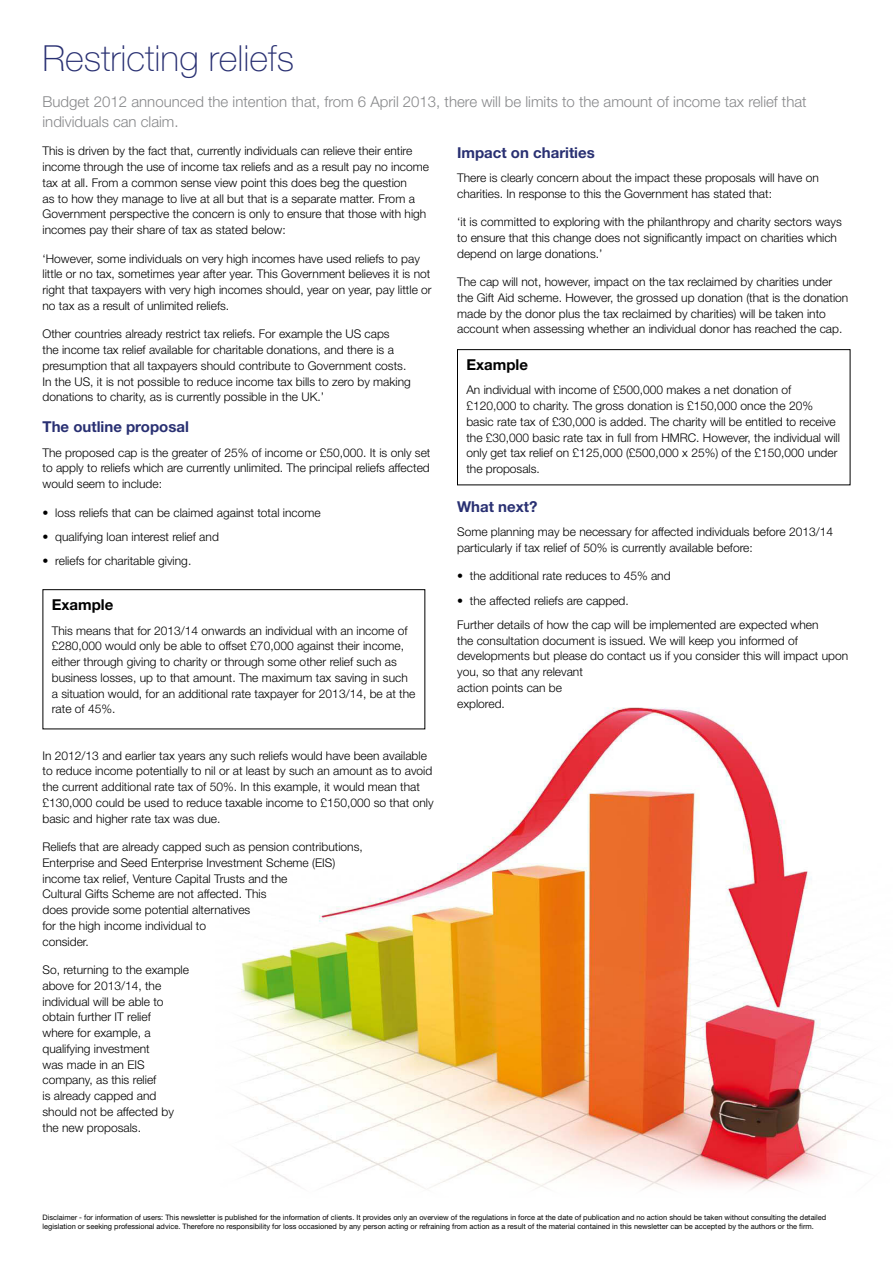
<style>
.page{position:relative;width:893px;height:1263px;background:#fff}
.page>*{position:absolute;margin:0;border:0;box-sizing:border-box;transform-origin:0 0}
.t1{font:100 36px "Helvetica Neue";color:#293072}
.t2{font:300 15px/19.5px "Helvetica Neue";color:#87888a}
.t3{font:700 15px "Helvetica Neue";color:#293072}
.t4{font:700 15px "Helvetica Neue";color:#000}
.t5{font:300 12px/15.8px "Helvetica Neue";color:#000}
.t6{font:7.5px/9px "Helvetica Neue";color:#000}
</style>
<div class="page">
<img style="left:215px;top:690px;width:653px;height:500px">
<div style="left:43px;top:589px;width:382px;height:140px;border:1px solid #000"></div>
<div style="left:457px;top:349px;width:393px;height:136px;border:1px solid #000"></div>
<h1 class="t1" style="left:43px;top:38px;width:253px">Restricting reliefs</h1>
<p class="t2" style="left:43px;top:92px;width:766px">Budget 2012 announced the intention that, from 6 April 2013, there will be limits to the amount of income tax relief that individuals can claim.</p>
<p class="t5" style="left:43px;top:143px;width:388px">This is driven by the fact that, currently individuals can relieve their entire income through the use of income tax reliefs and as a result pay no income tax at all. From a common sense view point this does beg the question<br>as to how they manage to live at all but that is a separate matter. From a Government perspective the concern is only to ensure that those with high incomes pay their share of tax as stated below:</p>
<p class="t5" style="left:43px;top:250px;width:391px">‘However, some individuals on very high incomes have used reliefs to pay little or no tax, sometimes year after year. This Government believes it is not right that taxpayers with very high incomes should, year on year, pay little or no tax as a result of unlimited reliefs.</p>
<p class="t5" style="left:43px;top:326px;width:370px">Other countries already restrict tax reliefs. For example the US caps<br>the income tax relief available for charitable donations, and there is a presumption that all taxpayers should contribute to Government costs.<br>In the US, it is not possible to reduce income tax bills to zero by making donations to charity, as is currently possible in the UK.’</p>
<p class="t3" style="left:43px;top:418px;width:148px">The outline proposal</p>
<p class="t5" style="left:43px;top:444px;width:389px;text-align:justify">The proposed cap is the greater of 25% of income or £50,000. It is only set to apply to reliefs which are currently unlimited. The principal reliefs affected would seem to include:</p>
<p class="t5" style="left:43px;top:504px;width:280px">• loss reliefs that can be claimed against total income</p>
<p class="t5" style="left:43px;top:528px;width:178px">• qualifying loan interest relief and</p>
<p class="t5" style="left:43px;top:553px;width:150px">• reliefs for charitable giving.</p>
<p class="t4" style="left:52px;top:596px;width:63px">Example</p>
<p class="t5" style="left:52px;top:622px;width:365px">This means that for 2013/14 onwards an individual with an income of £280,000 would only be able to offset £70,000 against their income, either through giving to charity or through some other relief such as business losses, up to that amount. The maximum tax saving in such a situation would, for an additional rate taxpayer for 2013/14, be at the rate of 45%.</p>
<p class="t5" style="left:43px;top:747px;width:393px">In 2012/13 and earlier tax years any such reliefs would have been available to reduce income potentially to nil or at least by such an amount as to avoid the current additional rate tax of 50%. In this example, it would mean that £130,000 could be used to reduce taxable income to £150,000 so that only basic and higher rate tax was due.</p>
<p class="t5" style="left:43px;top:839px;width:322px">Reliefs that are already capped such as pension contributions, Enterprise and Seed Enterprise Investment Scheme (EIS) income tax relief, Venture Capital Trusts and the<br>Cultural Gifts Scheme are not affected. This<br>does provide some potential alternatives<br>for the high income individual to<br>consider.</p>
<p class="t5" style="left:43px;top:962px;width:148px">So, returning to the example above for 2013/14, the individual will be able to obtain further IT relief<br>where for example, a qualifying investment<br>was made in an EIS company, as this relief<br>is already capped and should not be affected by the new proposals.</p>
<p class="t3" style="left:457px;top:143px;width:139px">Impact on charities</p>
<p class="t5" style="left:457px;top:170px;width:363px">There is clearly concern about the impact these proposals will have on charities. In response to this the Government has stated that:</p>
<p class="t5" style="left:457px;top:214px;width:386px">‘it is committed to exploring with the philanthropy and charity sectors ways to ensure that this change does not significantly impact on charities which depend on large donations.’</p>
<p class="t5" style="left:457px;top:274px;width:393px">The cap will not, however, impact on the tax reclaimed by charities under the Gift Aid scheme. However, the grossed up donation (that is the donation made by the donor plus the tax reclaimed by charities) will be taken into account when assessing whether an individual donor has reached the cap.</p>
<p class="t4" style="left:466px;top:356px;width:63px">Example</p>
<p class="t5" style="left:466px;top:382px;width:375px">An individual with income of £500,000 makes a net donation of £120,000 to charity. The gross donation is £150,000 once the 20% basic rate tax of £30,000 is added. The charity will be entitled to receive the £30,000 basic rate tax in full from HMRC. However, the individual will only get tax relief on £125,000 (£500,000 x 25%) of the £150,000 under the proposals.</p>
<p class="t3" style="left:457px;top:497px;width:82px">What next?</p>
<p class="t5" style="left:457px;top:524px;width:377px">Some planning may be necessary for affected individuals before 2013/14 particularly if tax relief of 50% is currently available before:</p>
<p class="t5" style="left:457px;top:568px;width:215px">• the additional rate reduces to 45% and</p>
<p class="t5" style="left:457px;top:588px;width:363px;line-height:24.3px">• the affected reliefs are capped.<br>Further details of how the cap will be implemented are expected when</p>
<p class="t5" style="left:457px;top:632px;width:393px">the consultation document is issued. We will keep you informed of developments but please do contact us if you consider this will impact upon you, so that any relevant<br>action points can be<br>explored.</p>
<p class="t6" style="left:43px;top:1213px;width:785px">Disclaimer - for information of users: This newsletter is published for the information of clients. It provides only an overview of the regulations in force at the date of publication and no action should be taken without consulting the detailed legislation or seeking professional advice. Therefore no responsibility for loss occasioned by any person acting or refraining from action as a result of the material contained in this newsletter can be accepted by the authors or the firm.</p>
</div>
